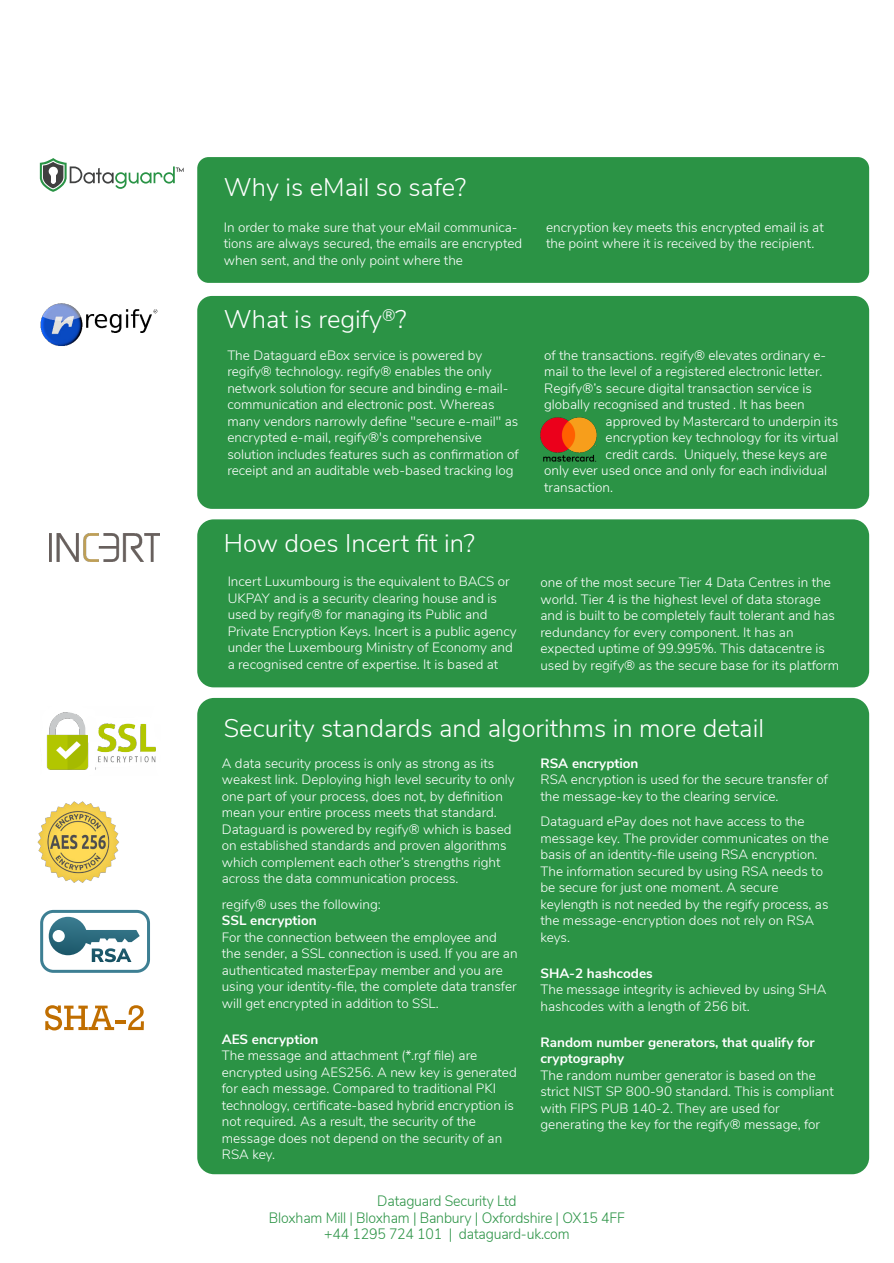
<style>
.page{position:relative;width:894px;height:1263px;background:#fff}
.page>*{position:absolute;margin:0;border:0;box-sizing:border-box;transform-origin:0 0}
.t1{font:300 25.5px "Nunito Sans";color:#fff}
.t2{font:300 15px/16.5px "Nunito Sans";letter-spacing:-.015em;color:#2b9345;text-align:center;scale:.94 1}
.t3{font:300 13.5px/16.5px "Nunito Sans";color:#fff}
.t4{font:700 13.5px/16.5px "Nunito Sans";color:#fff}
</style>
<div class="page">
<div style="left:197px;top:157px;width:671px;height:126px;background:#2b9345;border-radius:11px"></div>
<div style="left:197px;top:296px;width:671px;height:213px;background:#2b9345;border-radius:15px"></div>
<div style="left:197px;top:698px;width:671px;height:476px;background:#2b9345;border-radius:17px"></div>
<img style="left:40px;top:303px;width:118px;height:43px">
<div style="left:197px;top:519px;width:671px;height:168px;background:#2b9345;border-radius:16px"></div>
<svg style="left:40px;top:158px;width:143px;height:34px"></svg>
<img style="left:46px;top:712px;width:110px;height:58px">
<img style="left:37px;top:801px;width:82px;height:82px">
<div style="left:40px;top:910px;width:110px;height:63px;background:#fff;border:3px solid #3d7f93;border-radius:12px"></div>
<div style="left:49px;top:917px;width:38px;height:38px;background:linear-gradient(to bottom,#3d7e91,#1e596c);border-radius:50%"></div>
<div style="left:53px;top:930px;width:12px;height:12px;background:#fff;border-radius:50%"></div>
<svg style="left:83px;top:930px;width:57px;height:32px"></svg>
<svg style="left:45px;top:1005px;width:99px;height:25px"></svg>
<img style="left:50px;top:534px;width:110px;height:28px">
<img style="left:540px;top:417px;width:57px;height:45px">
<h1 class="t1" style="left:224px;top:170px;width:244px">Why is eMail so safe?</h1>
<p class="t3" style="left:224px;top:219px;width:300px">In order to make sure that your eMail communica‐ tions are always secured, the emails are encrypted when sent, and the only point where the</p>
<p class="t3" style="left:546px;top:219px;width:279px">encryption key meets this encrypted email is at the point where it is received by the recipient.</p>
<h1 class="t1" style="left:224px;top:302px;width:184px">What is regify<sup>®</sup>?</h1>
<p class="t3" style="left:227px;top:347px;width:293px">The Dataguard eBox service is powered by regify® technology. regify® enables the only network solution for secure and binding e-mail&shy;communication and electronic post. Whereas many vendors narrowly define "secure e-mail" as encrypted e-mail, regify®'s comprehensive solution includes features such as confirmation of receipt and an auditable web-based tracking log</p>
<p class="t3" style="left:544px;top:347px;width:283px">of the transactions. regify® elevates ordinary e-</p>
<p class="t3" style="left:544px;top:363px;width:279px">mail to the level of a registered electronic letter.</p>
<p class="t3" style="left:544px;top:380px;width:269px">Regify®’s secure digital transaction service is</p>
<p class="t3" style="left:544px;top:396px;width:262px">globally recognised and trusted . It has been</p>
<p class="t3" style="left:605px;top:413px;width:234px">approved by Mastercard to underpin its</p>
<p class="t3" style="left:605px;top:429px;width:234px">encryption key technology for its virtual</p>
<p class="t3" style="left:605px;top:446px;width:223px">credit cards. Uniquely, these keys are</p>
<p class="t3" style="left:544px;top:462px;width:284px">only ever used once and only for each individual</p>
<p class="t3" style="left:544px;top:479px;width:70px">transaction.</p>
<h1 class="t1" style="left:224px;top:526px;width:252px">How does Incert fit in?</h1>
<p class="t3" style="left:227px;top:574px;width:290px">Incert Luxumbourg is the equivalent to BACS or UKPAY and is a security clearing house and is used by regify® for managing its Public and Private Encryption Keys. Incert is a public agency under the Luxembourg Ministry of Economy and a recognised centre of expertise. It is based at</p>
<p class="t3" style="left:540px;top:574px;width:300px">one of the most secure Tier 4 Data Centres in the world. Tier 4 is the highest level of data storage and is built to be completely fault tolerant and has redundancy for every component. It has an expected uptime of 99.995%. This datacentre is used by regify® as the secure base for its platform</p>
<h1 class="t1" style="left:224px;top:711px;width:541px">Security standards and algorithms in more detail</h1>
<p class="t3" style="left:222px;top:755px;width:294px">A data security process is only as strong as its weakest link. Deploying high level security to only one part of your process, does not, by definition mean your entire process meets that standard.<br>Dataguard is powered by regify® which is based on established standards and proven algorithms which complement each other’s strengths right across the data communication process.</p>
<p class="t3" style="left:222px;top:896px;width:160px">regify® uses the following:</p>
<p class="t4" style="left:222px;top:912px;width:96px">SSL encryption</p>
<p class="t3" style="left:222px;top:929px;width:297px">For the connection between the employee and the sender, a SSL connection is used. If you are an authenticated masterEpay member and you are using your identity-file, the complete data transfer will get encrypted in addition to SSL.</p>
<p class="t4" style="left:222px;top:1031px;width:98px">AES encryption</p>
<p class="t3" style="left:222px;top:1047px;width:296px">The message and attachment (*.rgf file) are encrypted using AES256. A new key is generated for each message. Compared to traditional PKI technology, certificate-based hybrid encryption is not required. As a result, the security of the message does not depend on the security of an RSA key.</p>
<p class="t4" style="left:540px;top:755px;width:100px">RSA encryption</p>
<p class="t3" style="left:540px;top:771px;width:289px">RSA encryption is used for the secure transfer of the message-key to the clearing service.</p>
<p class="t3" style="left:540px;top:813px;width:290px">Dataguard ePay does not have access to the message key. The provider communicates on the basis of an identity-file useing RSA encryption.<br>The information secured by using RSA needs to be secure for just one moment. A secure keylength is not needed by the regify process, as the message-encryption does not rely on RSA keys.</p>
<p class="t4" style="left:540px;top:965px;width:114px">SHA-2 hashcodes</p>
<p class="t3" style="left:540px;top:981px;width:287px">The message integrity is achieved by using SHA hashcodes with a length of 256 bit.</p>
<p class="t4" style="left:540px;top:1034px;width:276px">Random number generators, that qualify for cryptography</p>
<p class="t3" style="left:540px;top:1067px;width:295px">The random number generator is based on the strict NIST SP 800-90 standard. This is compliant with FIPS PUB 140-2. They are used for generating the key for the regify® message, for</p>
<p class="t2" style="left:269px;top:1193px;width:380px">Dataguard Security Ltd<br>Bloxham Mill | Bloxham | Banbury | Oxfordshire | OX15 4FF +44 1295 724 101 | dataguard-uk.com</p>
</div>
